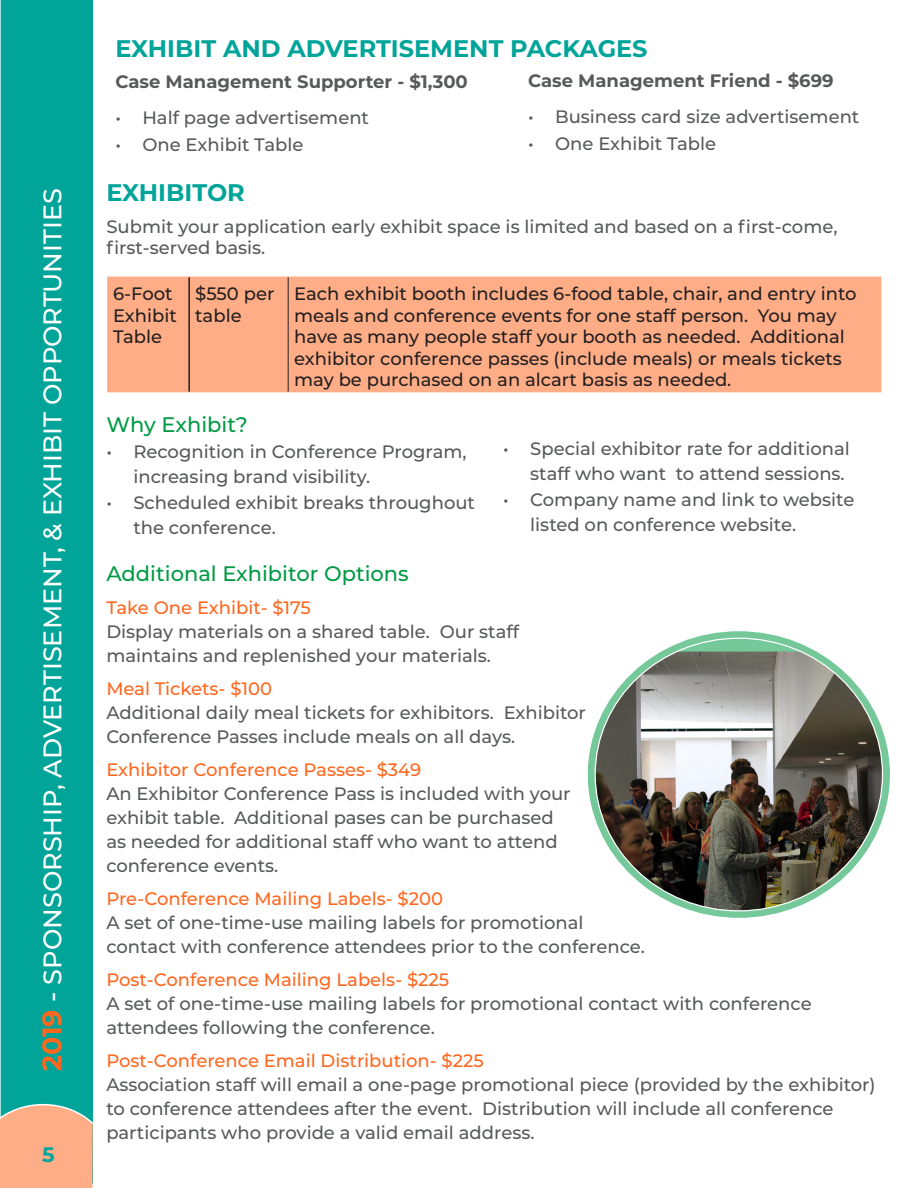
<style>
.page{position:relative;width:918px;height:1188px;background:#fff}
.page>*{position:absolute;margin:0;border:0;box-sizing:border-box;transform-origin:0 0}
.t1{font:500 25.5px "Montserrat";color:#fff}
.t2{font:700 24px "Montserrat";color:#00a499}
.t3{font:500 21px "Montserrat";color:#009a44}
.t4{font:700 21px "Montserrat";color:#00a499}
.t5{font:500 18px/24px "Montserrat";color:#58595b}
.t6{font:500 18px/21.6px "Montserrat";color:#231f20}
.t7{font:500 18px "Montserrat";color:#ff671f}
.t8{font:700 18px "Montserrat";color:#58595b}
.s1{font-weight:700;font-size:27px;color:#ff671f}
.s2{font-size:27px}
</style>
<div class="page">
<svg style="left:587px;top:631px;width:304px;height:287px;background:#84cda4"></svg>
<img style="left:595px;top:652px;width:288px;height:259px">
<div style="left:0;top:0;width:94px;height:1103px;background:#00a499"></div>
<svg style="left:0;top:1103px;width:94px;height:85px;background:#ecae8b"></svg>
<div style="left:107px;top:277px;width:774px;height:115px;background:#ffad86"></div>
<hr style="left:188px;top:277px;width:2px;height:115px;background:#231f20">
<hr style="left:288px;top:277px;width:1px;height:115px;background:#231f20">
<hr style="left:917px;top:0;width:1px;height:616px;background:#ff671f">
<p class="t1" style="left:35px;top:1071px;width:885px;rotate:-90deg"><span class="s1">2019</span> <span class="s2">-</span> SPONSORSHIP, ADVERTISEMENT, &amp; EXHIBIT OPPORTUNITIES</p>
<p class="t4" style="left:42px;top:1140px;width:14px">5</p>
<p class="t2" style="left:115px;top:31px;width:534px">EXHIBIT AND ADVERTISEMENT PACKAGES</p>
<p class="t8" style="left:115px;top:68px;width:354px">Case Management Supporter - $1,300</p>
<p class="t5" style="left:115px;top:104px;width:255px">• Half page advertisement</p>
<p class="t5" style="left:115px;top:131px;width:190px">• One Exhibit Table</p>
<p class="t8" style="left:528px;top:68px;width:307px">Case Management Friend - $699</p>
<p class="t5" style="left:528px;top:104px;width:333px">• Business card size advertisement</p>
<p class="t5" style="left:528px;top:131px;width:190px">• One Exhibit Table</p>
<p class="t2" style="left:106px;top:175px;width:140px">EXHIBITOR</p>
<p class="t5" style="left:106px;top:215px;width:733px;line-height:21.6px">Submit your application early exhibit space is limited and based on a first-come, first-served basis.</p>
<p class="t6" style="left:113px;top:282px;width:65px">6-Foot<br>Exhibit<br>Table</p>
<p class="t6" style="left:195px;top:282px;width:81px">$550 per table</p>
<p class="t6" style="left:294px;top:282px;width:564px">Each exhibit booth includes 6-food table, chair, and entry into meals and conference events for one staff person. You may have as many people staff your booth as needed. Additional exhibitor conference passes (include meals) or meals tickets may be purchased on an alcart basis as needed.</p>
<p class="t3" style="left:106px;top:410px;width:143px">Why Exhibit?</p>
<p class="t5" style="left:133px;top:438px;width:335px;line-height:25.5px;text-indent:-27px">• Recognition in Conference Program, increasing brand visibility.</p>
<p class="t5" style="left:133px;top:489px;width:343px;line-height:25.5px;text-indent:-27px">• Scheduled exhibit breaks throughout the conference.</p>
<p class="t5" style="left:503px;top:435px;width:348px;line-height:25.5px;text-align:right">• Special exhibitor rate for additional staff who want to attend sessions.</p>
<p class="t5" style="left:530px;top:486px;width:326px;line-height:25.5px;text-indent:-27px">• Company name and link to website listed on conference website.</p>
<p class="t3" style="left:106px;top:559px;width:304px">Additional Exhibitor Options</p>
<p class="t7" style="left:106px;top:595px;width:206px">Take One Exhibit- $175</p>
<p class="t5" style="left:106px;top:619px;width:414px">Display materials on a shared table. Our staff maintains and replenished your materials.</p>
<p class="t7" style="left:106px;top:676px;width:167px">Meal Tickets- $100</p>
<p class="t5" style="left:106px;top:700px;width:481px">Additional daily meal tickets for exhibitors. Exhibitor<br>Conference Passes include meals on all days.</p>
<p class="t7" style="left:106px;top:757px;width:316px">Exhibitor Conference Passes- $349</p>
<p class="t5" style="left:106px;top:781px;width:466px">An Exhibitor Conference Pass is included with your exhibit table. Additional pases can be purchased as needed for additional staff who want to attend conference events.</p>
<p class="t7" style="left:106px;top:886px;width:338px">Pre-Conference Mailing Labels- $200</p>
<p class="t5" style="left:106px;top:910px;width:540px">A set of one-time-use mailing labels for promotional contact with conference attendees prior to the conference.</p>
<p class="t7" style="left:106px;top:967px;width:344px">Post-Conference Mailing Labels- $225</p>
<p class="t5" style="left:106px;top:991px;width:707px">A set of one-time-use mailing labels for promotional contact with conference attendees following the conference.</p>
<p class="t7" style="left:106px;top:1048px;width:379px">Post-Conference Email Distribution- $225</p>
<p class="t5" style="left:106px;top:1072px;width:771px">Association staff will email a one-page promotional piece (provided by the exhibitor) to conference attendees after the event. Distribution will include all conference participants who provide a valid email address.</p>
</div>
